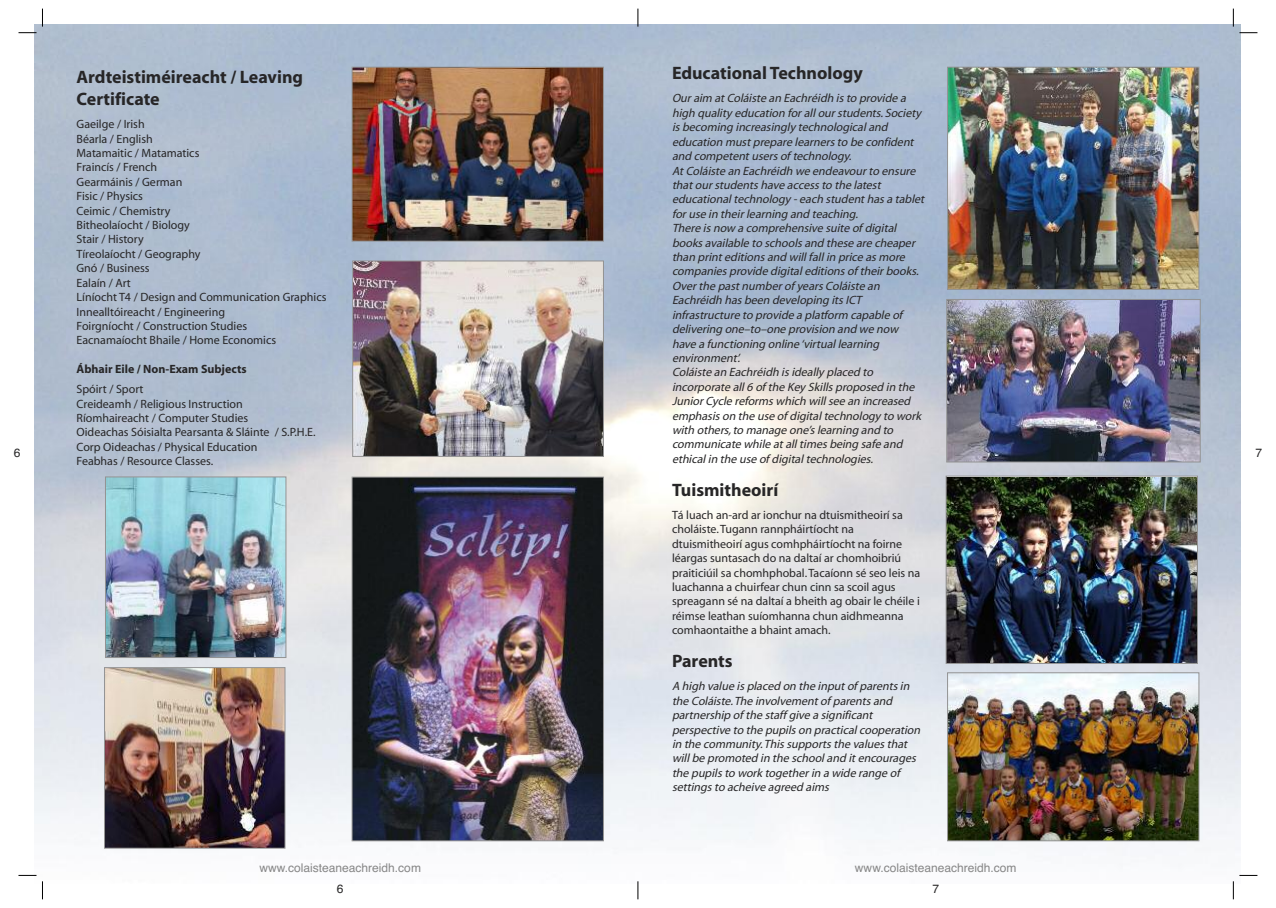
<style>
.page{position:relative;width:1276px;height:908px;background:#fff}
.page>*{position:absolute;margin:0;border:0;box-sizing:border-box;transform-origin:0 0}
.t1{font:700 18px/21.6px "Myriad";color:#272627}
.t2{font:italic 12px/14.4px "Myriad";letter-spacing:-.005em;color:#272627}
.t3{font:12px/14.4px "Myriad";color:#272627}
.t4{font:12px "Helvetica";color:#868686}
.t5{font:700 12px "Myriad";color:#272627}
.t6{font:12px "Helvetica";color:#272627}
</style>
<div class="page">
<img style="left:34px;top:24px;width:1206px;height:859px">
<svg style="left:42px;top:880px;width:1px;height:18px"></svg>
<svg style="left:637px;top:9px;width:1px;height:18px"></svg>
<svg style="left:637px;top:880px;width:1px;height:18px"></svg>
<svg style="left:19px;top:9px;width:24px;height:24px"></svg>
<svg style="left:1233px;top:9px;width:24px;height:24px"></svg>
<svg style="left:19px;top:874px;width:17px;height:1px"></svg>
<svg style="left:1233px;top:874px;width:24px;height:24px"></svg>
<img style="left:354px;top:262px;width:248px;height:192px">
<div style="left:352px;top:260px;width:252px;height:196px;border:1px solid #939393"></div>
<img style="left:353px;top:69px;width:249px;height:170px">
<div style="left:351px;top:67px;width:253px;height:174px;border:1px solid #939393"></div>
<img style="left:353px;top:478px;width:249px;height:360px">
<div style="left:351px;top:476px;width:253px;height:364px;border:1px solid #939393"></div>
<img style="left:106px;top:668px;width:177px;height:178px">
<div style="left:104px;top:666px;width:181px;height:182px;border:1px solid #939393"></div>
<img style="left:949px;top:69px;width:248px;height:219px">
<div style="left:947px;top:67px;width:252px;height:223px;border:1px solid #939393"></div>
<img style="left:107px;top:478px;width:177px;height:177px">
<div style="left:105px;top:476px;width:181px;height:181px;border:1px solid #939393"></div>
<img style="left:947px;top:477px;width:249px;height:184px">
<div style="left:945px;top:475px;width:253px;height:188px;border:1px solid #939393"></div>
<img style="left:949px;top:674px;width:248px;height:164px">
<div style="left:947px;top:672px;width:252px;height:168px;border:1px solid #939393"></div>
<img style="left:948px;top:301px;width:250px;height:159px">
<div style="left:946px;top:299px;width:254px;height:163px;border:1px solid #939393"></div>
<h1 class="t1" style="left:672px;top:64px;width:192px">Educational Technology</h1>
<p class="t2" style="left:672px;top:92px;width:256px">Our aim at Coláiste an Eachréidh is to provide a high quality education for all our students.Society is becoming increasingly technological and education must prepare learners to be confident and competent users of technology.<br>At Coláiste an Eachréidh we endeavour to ensure that our students have access to the latest educational technology - each student has a tablet for use in their learning and teaching.<br>There is now a comprehensive suite of digital books available to schools and these are cheaper than print editions and will fall in price as more companies provide digital editions of their books.<br>Over the past number of years Coláiste an Eachréidh has been developing its ICT infrastructure to provide a platform capable of delivering one–to–one provision and we now have a functioning online‘virtual learning environment’.<br>Coláiste an Eachréidh is ideally placed to incorporate all 6 of the Key Skills proposed in the Junior Cycle reforms which will see an increased emphasis on the use of digital technology to work with others,to manage one’s learning and to communicate while at all times being safe and ethical in the use of digital technologies.</p>
<h1 class="t1" style="left:672px;top:480px;width:108px">Tuismitheoirí</h1>
<p class="t3" style="left:672px;top:508px;width:250px">Tá luach an-ard ar ionchur na dtuismitheoirí sa choláiste.Tugann rannpháirtíocht na dtuismitheoirí agus comhpháirtíocht na foirne léargas suntasach do na daltaí ar chomhoibriú praiticiúil sa chomhphobal.Tacaíonn sé seo leis na luachanna a chuirfear chun cinn sa scoil agus spreagann sé na daltaí a bheith ag obair le chéile i réimse leathan suíomhanna chun aidhmeanna comhaontaithe a bhaint amach.</p>
<h1 class="t1" style="left:672px;top:651px;width:62px">Parents</h1>
<p class="t2" style="left:672px;top:680px;width:252px">A high value is placed on the input of parents in the Coláiste.The involvement of parents and partnership of the staff give a significant perspective to the pupils on practical cooperation in the community.This supports the values that will be promoted in the school and it encourages the pupils to work together in a wide range of settings to acheive agreed aims</p>
<h1 class="t1" style="left:77px;top:68px;width:228px">Ardteistiméireacht / Leaving<br>Certificate</h1>
<p class="t3" style="left:77px;top:118px;width:251px">Gaeilge / Irish<br>Béarla / English<br>Matamaitic / Matamatics<br>Fraincís / French<br>Gearmáinis / German<br>Fisic / Physics<br>Ceimic / Chemistry<br>Bitheolaíocht / Biology<br>Stair / History<br>Tíreolaíocht / Geography<br>Gnó / Business<br>Ealaín / Art<br>Líníocht T4 / Design and Communication Graphics<br>Innealltóireacht / Engineering<br>Foirgníocht / Construction Studies<br>Eacnamaíocht Bhaile / Home Economics</p>
<p class="t5" style="left:77px;top:364px;width:172px">Ábhair Eile / Non-Exam Subjects</p>
<p class="t3" style="left:77px;top:383px;width:240px">Spóirt / Sport<br>Creideamh / Religious Instruction Ríomhaireacht / Computer Studies<br>Oideachas Sóisialta Pearsanta &amp; Sláinte / S.P.H.E.<br>Corp Oideachas / Physical Education<br>Feabhas / Resource Classes.</p>
<p class="t6" style="left:14px;top:446px;width:8px">6</p>
<p class="t6" style="left:1255px;top:446px;width:8px">7</p>
<p class="t4" style="left:259px;top:860px;width:163px">www.colaisteaneachreidh.com</p>
<p class="t4" style="left:855px;top:860px;width:163px">www.colaisteaneachreidh.com</p>
<p class="t6" style="left:337px;top:881px;width:8px">6</p>
<p class="t6" style="left:932px;top:881px;width:8px">7</p>
</div>
